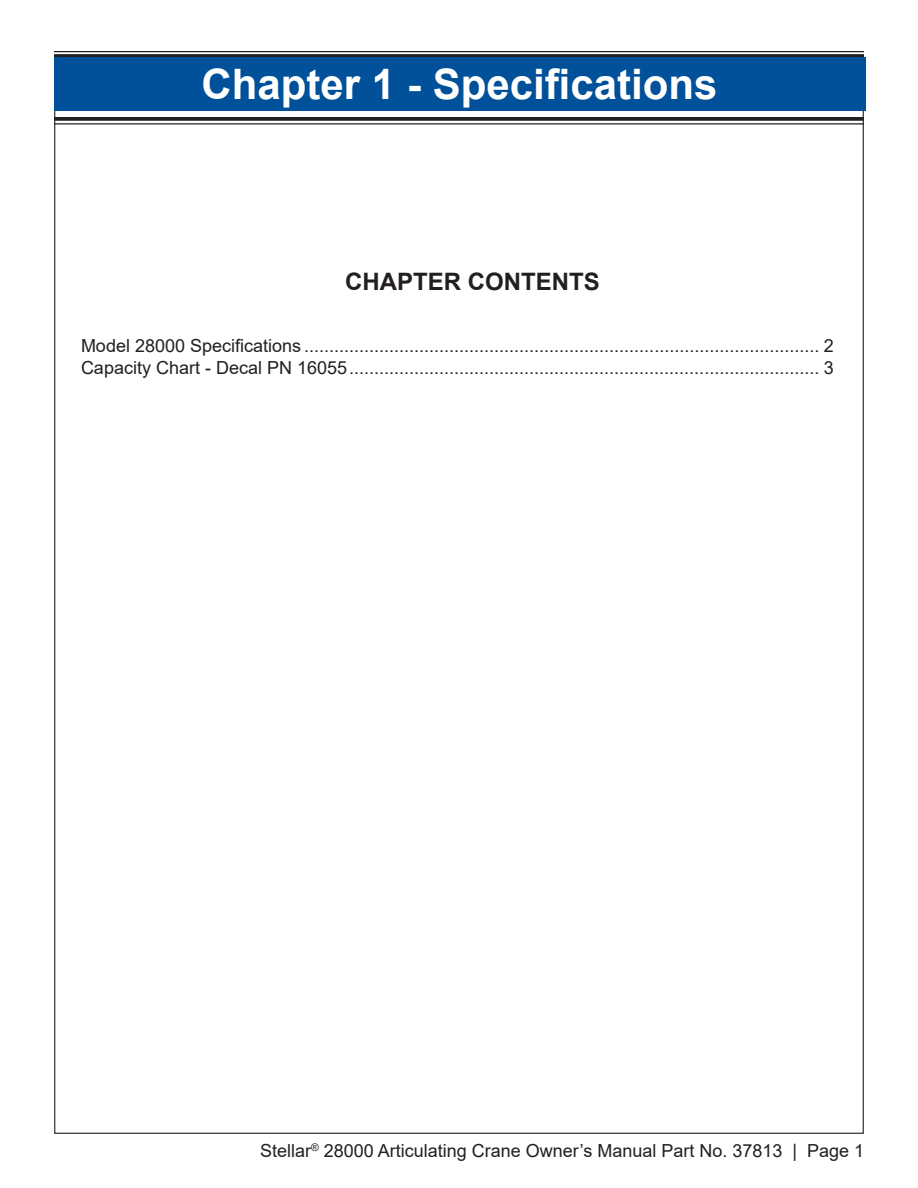
<style>
.page{position:relative;width:918px;height:1188px;background:#fff}
.page>*{position:absolute;margin:0;border:0;box-sizing:border-box;transform-origin:0 0}
.TOC_Page_Heading_Black{font:700 42px "Arial";color:#fff}
.Table_of_Contents_Indent_1{font:700 24px "Arial";color:#231f20}
.Table_of_Contents_Indent_1-2{font:18px "Arial";color:#231f20}
</style>
<div class="page">
<svg style="left:54px;top:117px;width:810px;height:4px;background:#302c2d"></svg>
<hr style="left:54px;top:123px;width:810px;height:2px;background:#231f20">
<hr style="left:54px;top:55px;width:810px;height:3px;background:#231f20">
<hr style="left:54px;top:51px;width:810px;height:1px;background:#231f20">
<div style="left:54px;top:57px;width:811px;height:54px;background:#01519a"></div>
<p class="TOC_Page_Heading_Black" style="left:202px;top:55px;width:517px">Chapter 1 - Specifications</p>
<p class="Table_of_Contents_Indent_1" style="left:345px;top:265px;width:256px">CHAPTER CONTENTS</p>
<p class="Table_of_Contents_Indent_1-2" style="left:81px;top:333px;width:754px">Model 28000 Specifications ....................................................................................................... 2</p>
<p class="Table_of_Contents_Indent_1-2" style="left:81px;top:355px;width:754px">Capacity Chart - Decal PN 16055.............................................................................................. 3</p>
<p class="Table_of_Contents_Indent_1-2" style="left:260px;top:1138px;width:606px">Stellar<sup>®</sup> 28000 Articulating Crane Owner’s Manual Part No. 37813 | Page 1</p>
</div>
